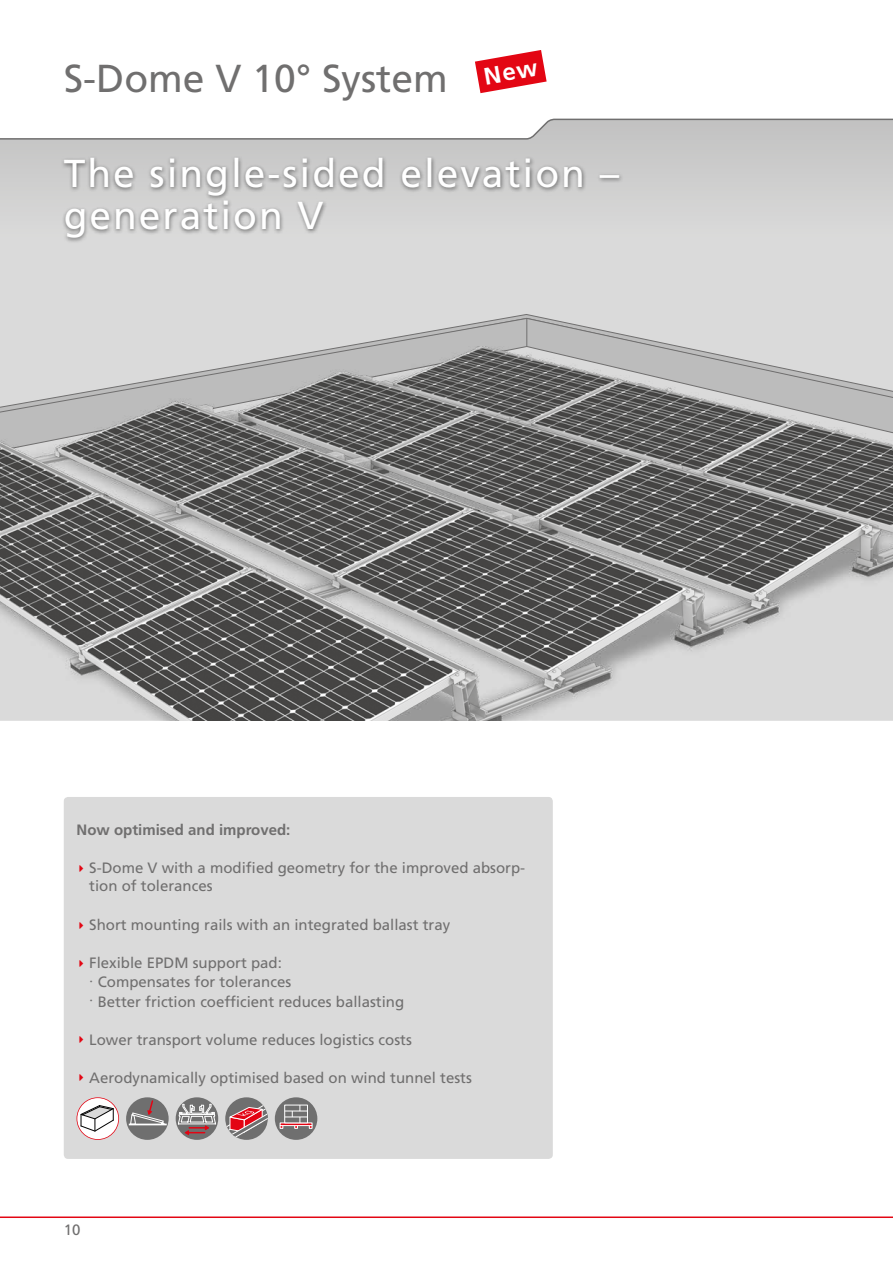
<style>
.page{position:relative;width:893px;height:1263px;background:#fff}
.page>*{position:absolute;margin:0;border:0;box-sizing:border-box;transform-origin:0 0}
.t1{font:39px/42px "Frutiger LT Std";letter-spacing:.05em;color:#fff}
.t2{font:39px "Frutiger LT Std";color:#706f6f}
.t3{font:15px/19px "Frutiger LT Std";color:#706f6f}
.t4{font:700 15px "Frutiger LT Std";color:#706f6f}
</style>
<div class="page">
<svg style="left:0;top:140px;width:893px;height:174px;background:#d5d5d5"></svg>
<hr style="left:0;top:314px;width:893px;height:4px;background:#dadada">
<svg style="left:0;top:318px;width:893px;height:28px;background:#d1d1d1"></svg>
<svg style="left:526px;top:318px;width:1px;height:28px"></svg>
<svg style="left:0;top:118px;width:893px;height:22px"></svg>
<div style="left:61px;top:155px;width:563px;height:88px;background:#000;opacity:.5"></div>
<img style="left:0;top:346px;width:893px;height:375px">
<div style="left:64px;top:797px;width:489px;height:362px;background:#dadada;border-radius:4px"></div>
<svg style="left:77px;top:1097px;width:42px;height:43px"></svg>
<div style="left:176px;top:1097px;width:42px;height:43px;background:#6f6f6f;border-radius:50%"></div>
<svg style="left:178px;top:1103px;width:38px;height:32px"></svg>
<svg style="left:225px;top:1098px;width:43px;height:42px"></svg>
<div style="left:275px;top:1097px;width:42px;height:43px;background:#6f6f6f;border-radius:50%"></div>
<svg style="left:280px;top:1105px;width:32px;height:24px"></svg>
<div style="left:126px;top:1097px;width:43px;height:43px;background:#6f6f6f;border-radius:50%"></div>
<div style="left:129px;top:1124px;width:38px;height:1px;border:1px solid #fff"></div>
<svg style="left:130px;top:1099px;width:35px;height:26px"></svg>
<hr style="left:0;top:1216px;width:893px;height:2px;background:#e30613">
<svg style="left:475px;top:50px;width:72px;height:43px"></svg>
<h1 class="t2" style="left:64px;top:56px;width:386px">S-Dome V 10° System</h1>
<h1 class="t1" style="left:64px;top:153px;width:557px">The single-sided elevation – generation V</h1>
<p class="t4" style="left:77px;top:821px;width:215px">Now optimised and improved:</p>
<p class="t3" style="left:89px;top:859px;width:437px;line-height:18px">S-Dome V with a modified geometry for the improved absorp&shy;tion of tolerances</p>
<p class="t3" style="left:89px;top:916px;width:362px">Short mounting rails with an integrated ballast tray</p>
<p class="t3" style="left:89px;top:954px;width:316px">Flexible EPDM support pad:<br>∙ Compensates for tolerances<br>∙ Better friction coefficient reduces ballasting</p>
<p class="t3" style="left:89px;top:1030px;width:324px">Lower transport volume reduces logistics costs</p>
<p class="t3" style="left:89px;top:1068px;width:384px">Aerodynamically optimised based on wind tunnel tests</p>
<p class="t3" style="left:64px;top:1220px;width:18px">10</p>
</div>
